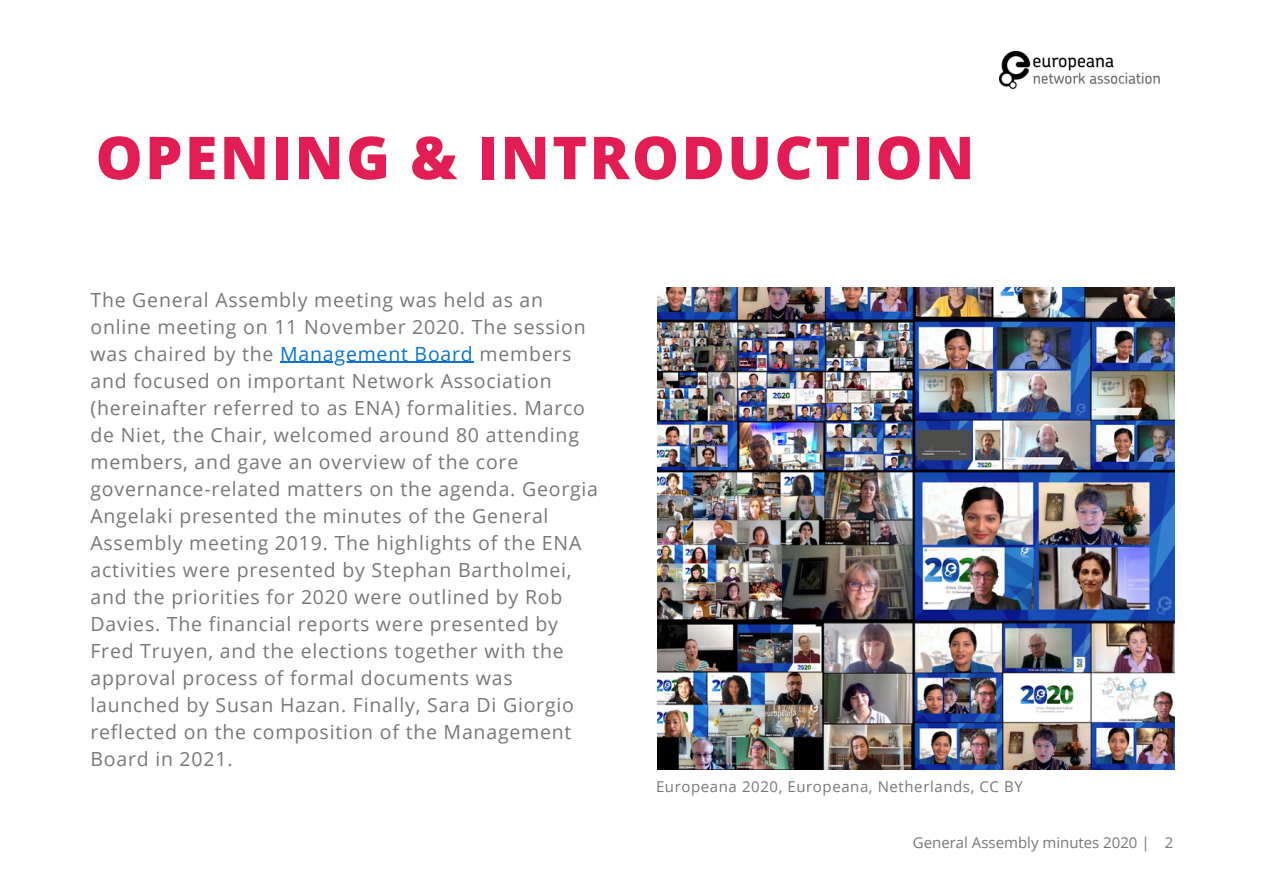
<style>
.page{position:relative;width:1263px;height:894px;background:#fff}
.page>*{position:absolute;margin:0;border:0;box-sizing:border-box;transform-origin:0 0}
.t1{font:800 59.25px "Open Sans";letter-spacing:.04em;color:#e11d53}
.t2{font:19.5px/27px "Open Sans";letter-spacing:.04em;color:#777}
.t3{font:15px "Open Sans";letter-spacing:.04em;color:#777}
.t4{font:15px "Open Sans";color:#777}
.s1{color:#0a72cc}
</style>
<div class="page">
<hr style="left:280px;top:362px;width:194px;height:1px;background:#0a72cc">
<img style="left:999px;top:52px;width:161px;height:37px">
<img style="left:657px;top:287px;width:518px;height:482px">
<p class="t1" style="left:96px;top:116px;width:880px">OPENING &amp; INTRODUCTION</p>
<p class="t2" style="left:90px;top:285px;width:509px">The General Assembly meeting was held as an online meeting on 11 November 2020. The session was chaired by the <span class="s1">Management Board</span> members and focused on important Network Association (hereinafter referred to as ENA) formalities. Marco de Niet, the Chair, welcomed around 80 attending members, and gave an overview of the core governance-related matters on the agenda. Georgia Angelaki presented the minutes of the General Assembly meeting 2019. The highlights of the ENA activities were presented by Stephan Bartholmei, and the priorities for 2020 were outlined by Rob Davies. The financial reports were presented by Fred Truyen, and the elections together with the approval process of formal documents was launched by Susan Hazan. Finally, Sara Di Giorgio reflected on the composition of the Management Board in 2021.</p>
<p class="t3" style="left:656px;top:776px;width:368px">Europeana 2020, Europeana, Netherlands, CC BY</p>
<p class="t4" style="left:913px;top:831px;width:238px">General Assembly minutes 2020 |</p>
<p class="t3" style="left:1165px;top:831px;width:10px">2</p>
</div>
